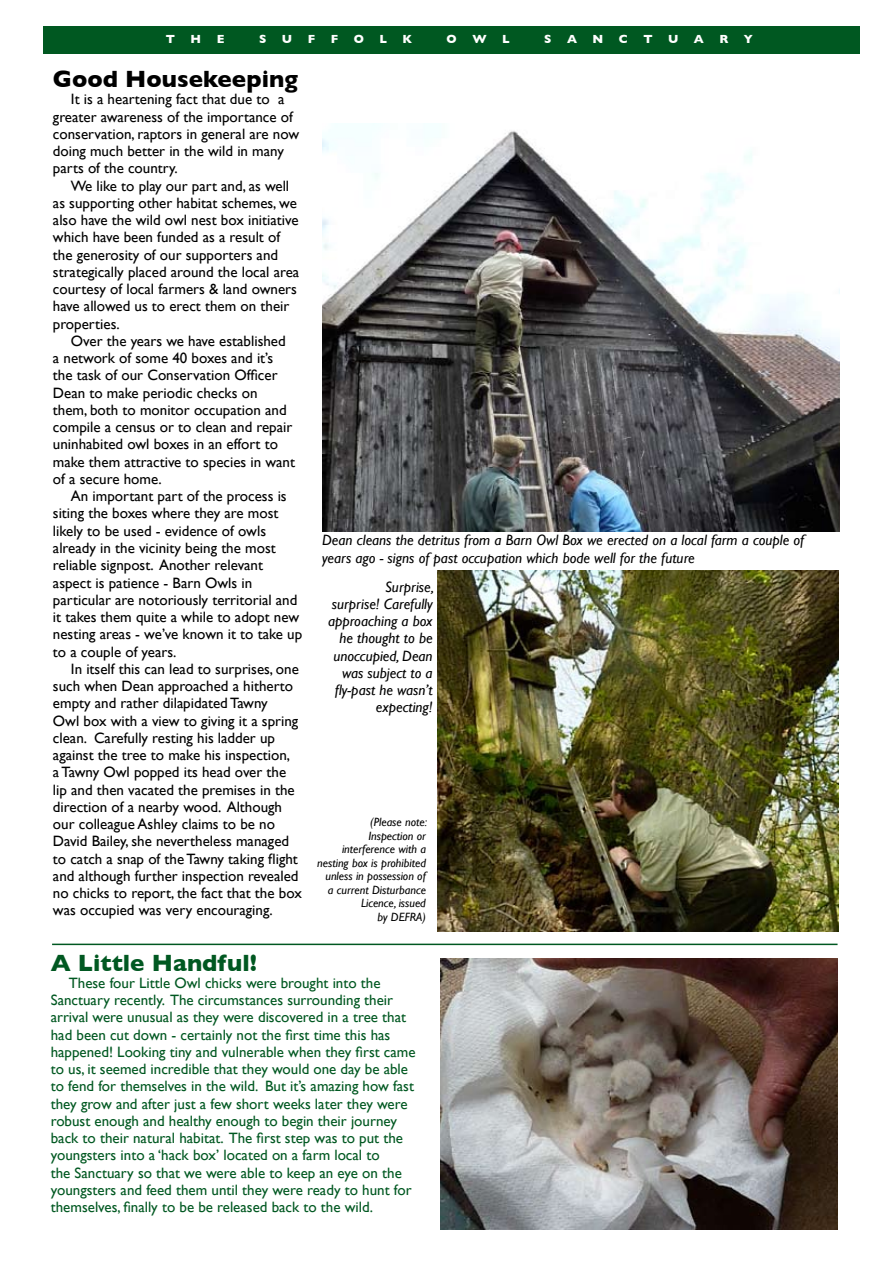
<style>
.page{position:relative;width:893px;height:1263px;background:#fff}
.page>*{position:absolute;margin:0;border:0;box-sizing:border-box;transform-origin:0 0}
.t1{font:700 24px "Gill Sans";color:#000}
.t2{font:700 24px "Gill Sans";color:#005821}
.t3{font:15px/17.2px "Gill Sans";color:#000}
.t4{font:15px/17.2px "Gill Sans";color:#005821}
.t5{font:italic 15px/17.2px "Gill Sans";color:#000}
.t6{font:italic 12px/13.5px "Gill Sans";color:#000;text-align:right}
.t7{font:700 12px "Gill Sans";color:#fff}
</style>
<div class="page">
<div style="left:43px;top:26px;width:816px;height:28px;background:#005821"></div>
<img style="left:438px;top:571px;width:400px;height:361px">
<img style="left:322px;top:123px;width:517px;height:408px">
<img style="left:440px;top:959px;width:397px;height:270px">
<hr style="left:52px;top:944px;width:785px;height:1px;background:#005821">
<p class="t7" style="left:166px;top:31px;width:11px">T</p>
<p class="t7" style="left:191px;top:31px;width:12px">H</p>
<p class="t7" style="left:217px;top:31px;width:9px">E</p>
<p class="t7" style="left:259px;top:31px;width:9px">S</p>
<p class="t7" style="left:282px;top:31px;width:12px">U</p>
<p class="t7" style="left:308px;top:31px;width:9px">F</p>
<p class="t7" style="left:331px;top:31px;width:9px">F</p>
<p class="t7" style="left:354px;top:31px;width:12px">O</p>
<p class="t7" style="left:379px;top:31px;width:9px">L</p>
<p class="t7" style="left:402px;top:31px;width:11px">K</p>
<p class="t7" style="left:447px;top:31px;width:12px">O</p>
<p class="t7" style="left:472px;top:31px;width:16px">W</p>
<p class="t7" style="left:502px;top:31px;width:9px">L</p>
<p class="t7" style="left:544px;top:31px;width:9px">S</p>
<p class="t7" style="left:567px;top:31px;width:11px">A</p>
<p class="t7" style="left:593px;top:31px;width:12px">N</p>
<p class="t7" style="left:619px;top:31px;width:10px">C</p>
<p class="t7" style="left:643px;top:31px;width:11px">T</p>
<p class="t7" style="left:668px;top:31px;width:12px">U</p>
<p class="t7" style="left:694px;top:31px;width:11px">A</p>
<p class="t7" style="left:719px;top:31px;width:10px">R</p>
<p class="t7" style="left:744px;top:31px;width:11px">Y</p>
<h1 class="t1" style="left:53px;top:65px;width:246px">Good Housekeeping</h1>
<p class="t3" style="left:53px;top:91px;width:248px;text-indent:18px">It is a heartening fact that due to a greater awareness of the importance of conservation, raptors in general are now doing much better in the wild in many parts of the country.</p>
<p class="t3" style="left:53px;top:177px;width:248px;text-indent:18px">We like to play our part and, as well as supporting other habitat schemes, we also have the wild owl nest box initiative which have been funded as a result of the generosity of our supporters and strategically placed around the local area courtesy of local farmers &amp; land owners have allowed us to erect them on their properties.</p>
<p class="t3" style="left:53px;top:332px;width:244px;text-indent:18px">Over the years we have established a network of some 40 boxes and it’s the task of our Conservation Officer Dean to make periodic checks on them, both to monitor occupation and compile a census or to clean and repair uninhabited owl boxes in an effort to make them attractive to species in want of a secure home.</p>
<p class="t3" style="left:53px;top:487px;width:251px;text-indent:18px">An important part of the process is siting the boxes where they are most likely to be used - evidence of owls already in the vicinity being the most reliable signpost. Another relevant aspect is patience - Barn Owls in particular are notoriously territorial and it takes them quite a while to adopt new nesting areas - we’ve known it to take up to a couple of years.</p>
<p class="t3" style="left:53px;top:660px;width:250px;text-indent:18px">In itself this can lead to surprises, one such when Dean approached a hitherto empty and rather dilapidated Tawny<br>Owl box with a view to giving it a spring clean. Carefully resting his ladder up against the tree to make his inspection,<br>a Tawny Owl popped its head over the lip and then vacated the premises in the direction of a nearby wood. Although our colleague Ashley claims to be no David Bailey, she nevertheless managed to catch a snap of the Tawny taking flight and although further inspection revealed no chicks to report, the fact that the box was occupied was very encouraging.</p>
<p class="t5" style="left:322px;top:532px;width:484px">Dean cleans the detritus from a Barn Owl Box we erected on a local farm a couple of years ago - signs of past occupation which bode well for the future</p>
<p class="t5" style="left:328px;top:578px;width:108px;text-align:right">Surprise,<br>surprise! Carefully approaching a box he thought to be unoccupied, Dean was subject to a fly-past he wasn’t expecting!</p>
<p class="t6" style="left:317px;top:815px;width:111px">(Please note:<br>Inspection or interference with a nesting box is prohibited unless in possession of<br>a current Disturbance<br>Licence, issued<br>by DEFRA)</p>
<h1 class="t2" style="left:51px;top:948px;width:208px">A Little Handful!</h1>
<p class="t4" style="left:51px;top:974px;width:366px;text-indent:18px">These four Little Owl chicks were brought into the Sanctuary recently. The circumstances surrounding their arrival were unusual as they were discovered in a tree that had been cut down - certainly not the first time this has happened! Looking tiny and vulnerable when they first came to us, it seemed incredible that they would one day be able to fend for themselves in the wild. But it’s amazing how fast they grow and after just a few short weeks later they were robust enough and healthy enough to begin their journey back to their natural habitat. The first step was to put the youngsters into a ‘hack box’ located on a farm local to<br>the Sanctuary so that we were able to keep an eye on the youngsters and feed them until they were ready to hunt for themselves, finally to be be released back to the wild.</p>
</div>
